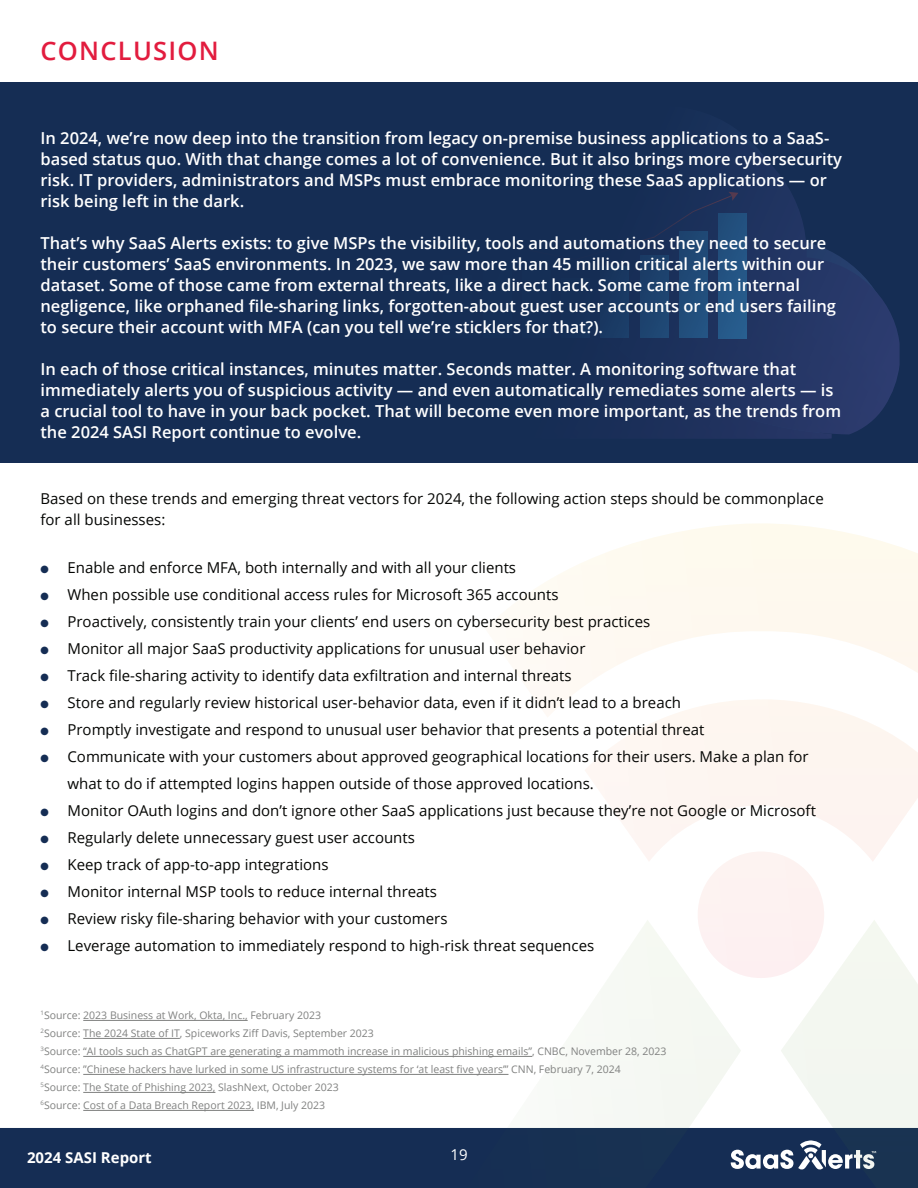
<style>
.page{position:relative;width:918px;height:1188px;background:#fff}
.page>*{position:absolute;margin:0;border:0;box-sizing:border-box;transform-origin:0 0}
.t1{font:600 25.5px "Open Sans";letter-spacing:.05em;color:#e21c3e}
.t2{font:600 16.5px/21px "Open Sans";color:#fff}
.t3{font:15px/21px "Open Sans";color:#040503}
.t4{font:700 15px "Open Sans";color:#fff}
.t5{font:15px "Open Sans";color:#fff}
.t6{font:10.5px/18px "Open Sans";color:#808180}
.s1{color:#152d54}
</style>
<div class="page">
<div style="left:0;top:1128px;width:440px;height:60px;background:#152d54"></div>
<svg style="left:440px;top:920px;width:291px;height:268px"></svg>
<svg style="left:731px;top:920px;width:187px;height:268px"></svg>
<svg style="left:519px;top:523px;width:399px;height:190px"></svg>
<svg style="left:584px;top:693px;width:334px;height:169px"></svg>
<div style="left:698px;top:852px;width:126px;height:126px;background:#fdf1f1;border-radius:63px"></div>
<div style="left:0;top:82px;width:918px;height:380px;background:#152d54"></div>
<svg style="left:704px;top:434px;width:128px;height:5px"></svg>
<svg style="left:600px;top:142px;width:300px;height:292px"></svg>
<div style="left:601px;top:267px;width:28px;height:71px;background:#193862"></div>
<div style="left:640px;top:255px;width:28px;height:83px;background:#1d436f"></div>
<div style="left:679px;top:231px;width:29px;height:107px;background:#214e7b"></div>
<div style="left:719px;top:213px;width:28px;height:125px;background:#255787"></div>
<svg style="left:600px;top:192px;width:138px;height:81px"></svg>
<hr style="left:83px;top:1020px;width:165px;height:1px;background:#808180">
<hr style="left:83px;top:1038px;width:97px;height:1px;background:#808180">
<hr style="left:83px;top:1056px;width:449px;height:1px;background:#808180">
<hr style="left:83px;top:1074px;width:425px;height:1px;background:#808180">
<hr style="left:83px;top:1092px;width:132px;height:1px;background:#808180">
<hr style="left:83px;top:1110px;width:171px;height:1px;background:#808180">
<h1 class="t1" style="left:40px;top:33px;width:180px">CONCLUSION</h1>
<p class="t2" style="left:40px;top:128px;width:803px">In 2024, we’re now deep into the transition from legacy on-premise business applications to a SaaS&shy;based status quo. With that change comes a lot of convenience. But it also brings more cybersecurity risk. IT providers, administrators and MSPs must embrace monitoring these SaaS applications — or risk being left in the dark.</p>
<p class="t2" style="left:40px;top:233px;width:797px">That’s why SaaS Alerts exists: to give MSPs the visibility, tools and automations they need to secure their customers’ SaaS environments. In 2023, we saw more than 45 million critical alerts within our dataset. Some of those came from external threats, like a direct hack. Some came from internal negligence, like orphaned file-sharing links, forgotten-about guest user accounts or end users failing to secure their account with MFA (can you tell we’re sticklers for that?).</p>
<p class="t2" style="left:40px;top:359px;width:802px">In each of those critical instances, minutes matter. Seconds matter. A monitoring software that immediately alerts you of suspicious activity — and even automatically remediates some alerts — is a crucial tool to have in your back pocket. That will become even more important, as the trends from the 2024 SASI Report continue to evolve.</p>
<p class="t3" style="left:40px;top:488px;width:785px">Based on these trends and emerging threat vectors for 2024, the following action steps should be commonplace for all businesses:</p>
<p class="t3" style="left:41px;top:557px;width:477px"><span class="s1">●</span> Enable and enforce MFA, both internally and with all your clients</p>
<p class="t3" style="left:41px;top:584px;width:520px"><span class="s1">●</span> When possible use conditional access rules for Microsoft 365 accounts</p>
<p class="t3" style="left:41px;top:611px;width:611px"><span class="s1">●</span> Proactively, consistently train your clients’ end users on cybersecurity best practices</p>
<p class="t3" style="left:41px;top:638px;width:546px"><span class="s1">●</span> Monitor all major SaaS productivity applications for unusual user behavior</p>
<p class="t3" style="left:41px;top:665px;width:533px"><span class="s1">●</span> Track file-sharing activity to identify data exfiltration and internal threats</p>
<p class="t3" style="left:41px;top:692px;width:642px"><span class="s1">●</span> Store and regularly review historical user-behavior data, even if it didn’t lead to a breach</p>
<p class="t3" style="left:41px;top:719px;width:665px"><span class="s1">●</span> Promptly investigate and respond to unusual user behavior that presents a potential threat</p>
<p class="t3" style="left:68px;top:743px;width:743px;line-height:27px;text-indent:-27px"><span class="s1">●</span> Communicate with your customers about approved geographical locations for their users. Make a plan for what to do if attempted logins happen outside of those approved locations.</p>
<p class="t3" style="left:41px;top:800px;width:777px"><span class="s1">●</span> Monitor OAuth logins and don’t ignore other SaaS applications just because they’re not Google or Microsoft</p>
<p class="t3" style="left:41px;top:827px;width:376px"><span class="s1">●</span> Regularly delete unnecessary guest user accounts</p>
<p class="t3" style="left:41px;top:854px;width:290px"><span class="s1">●</span> Keep track of app-to-app integrations</p>
<p class="t3" style="left:41px;top:881px;width:398px"><span class="s1">●</span> Monitor internal MSP tools to reduce internal threats</p>
<p class="t3" style="left:41px;top:908px;width:409px"><span class="s1">●</span> Review risky file-sharing behavior with your customers</p>
<p class="t3" style="left:41px;top:935px;width:555px"><span class="s1">●</span> Leverage automation to immediately respond to high-risk threat sequences</p>
<p class="t6" style="left:40px;top:1006px;width:628px"><sup>1</sup>Source: 2023 Business at Work, Okta, Inc., February 2023<br><sup>2</sup>Source: The 2024 State of IT, Spiceworks Ziff Davis, September 2023<br><sup>3</sup>Source: “AI tools such as ChatGPT are generating a mammoth increase in malicious phishing emails”, CNBC, November 28, 2023<br><sup>4</sup>Source: ”Chinese hackers have lurked in some US infrastructure systems for ‘at least five years’” CNN, February 7, 2024<br><sup>5</sup>Source: The State of Phishing 2023, SlashNext, October 2023<br><sup>6</sup>Source: Cost of a Data Breach Report 2023, IBM, July 2023</p>
<p class="t4" style="left:27px;top:1147px;width:126px">2024 SASI Report</p>
<p class="t5" style="left:450px;top:1145px;width:19px">19</p>
</div>
